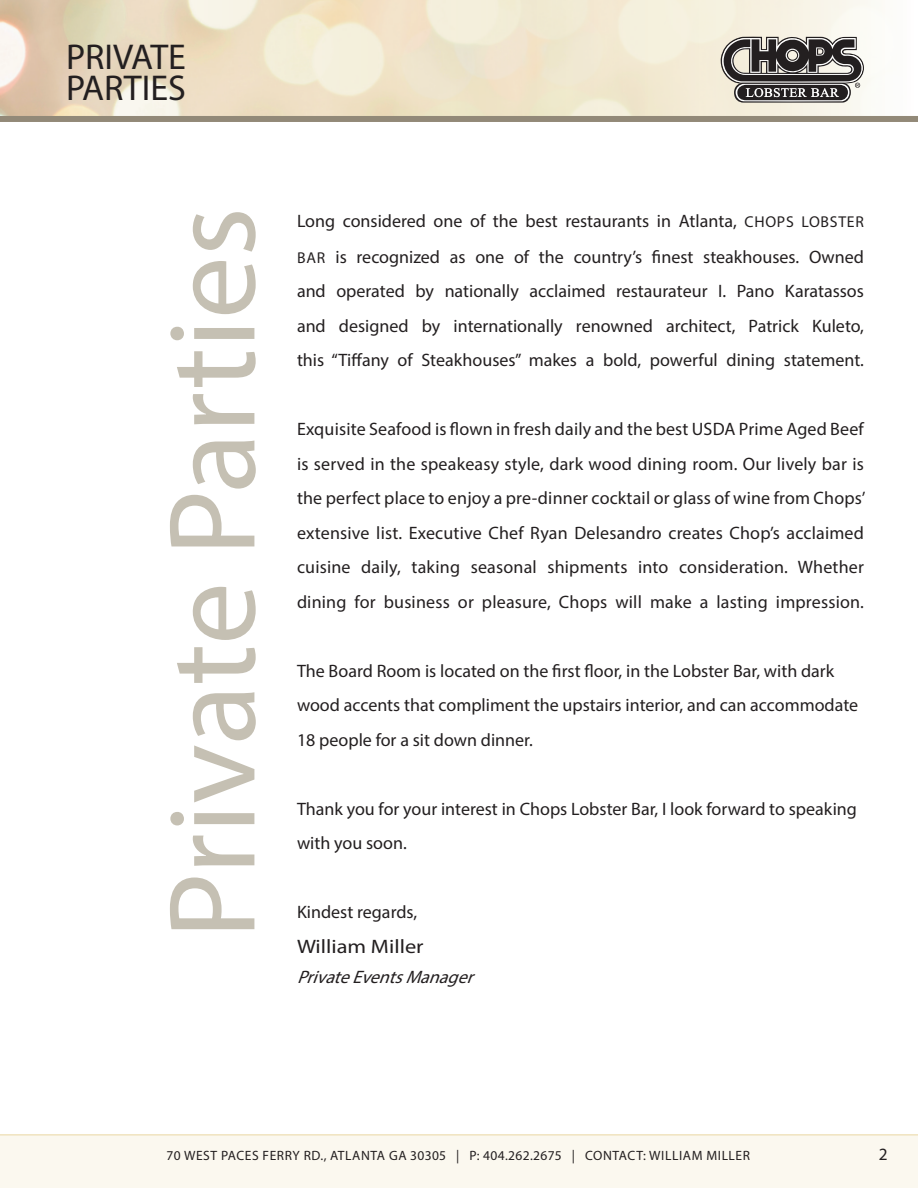
<style>
.page{position:relative;width:918px;height:1188px;background:#fff}
.page>*{position:absolute;margin:0;border:0;box-sizing:border-box;transform-origin:0 0}
.t1{font:124.5px "Myriad Pro";color:#c5c0b3}
.t2{font:36px/31.5px "Myriad Pro";color:#231f20}
.t3{font:19.5px "Myriad Pro";color:#231f20;scale:1.15 1}
.t4{font:18px/34.5px "Myriad Pro";color:#231f20;text-align:justify}
.t5{font:italic 18px "Myriad Pro";color:#231f20}
.t6{font:17.25px "Myriad Pro";color:#231f20}
.t7{font:13.5px "Myriad Pro";letter-spacing:.045em;color:#231f20}
.s1{font-size:15.75px}
</style>
<div class="page">
<svg style="left:1px;top:1px;width:884px;height:115px;background:#efe4cd"></svg>
<svg style="left:720px;top:37px;width:144px;height:66px;background:#767270"></svg>
<div style="left:0;top:1134px;width:918px;height:54px;background:#fbf8ef"></div>
<div style="left:0;top:116px;width:918px;height:6px;background:#928978"></div>
<h2 class="t2" style="left:66px;top:41px;width:122px">PRIVATE<br>PARTIES</h2>
<p class="t1" style="left:136px;top:939px;width:733px;rotate:-90deg">Private Parties</p>
<p class="t4" style="left:297px;top:203px;width:569px">Long considered one of the best restaurants in Atlanta, <span class="s1">CHOPS LOBSTER BAR</span> is recognized as one of the country’s finest steakhouses. Owned and operated by nationally acclaimed restaurateur I. Pano Karatassos and designed by internationally renowned architect, Patrick Kuleto, this “Tiffany of Steakhouses” makes a bold, powerful dining statement.</p>
<p class="t4" style="left:297px;top:411px;width:570px">Exquisite Seafood is flown in fresh daily and the best USDA Prime Aged Beef is served in the speakeasy style, dark wood dining room. Our lively bar is the perfect place to enjoy a pre-dinner cocktail or glass of wine from Chops’ extensive list. Executive Chef Ryan Delesandro creates Chop’s acclaimed cuisine daily, taking seasonal shipments into consideration. Whether dining for business or pleasure, Chops will make a lasting impression.</p>
<p class="t4" style="left:297px;top:653px;width:563px;text-align:left">The Board Room is located on the first floor, in the Lobster Bar, with dark wood accents that compliment the upstairs interior, and can accommodate<br>18 people for a sit down dinner.</p>
<p class="t4" style="left:297px;top:791px;width:561px">Thank you for your interest in Chops Lobster Bar, I look forward to speaking with you soon.</p>
<p class="t4" style="left:297px;top:894px;width:122px">Kindest regards,</p>
<p class="t3" style="left:297px;top:934px;width:112px">William Miller</p>
<p class="t5" style="left:297px;top:965px;width:185px">PrivateEventsManager</p>
<p class="t7" style="left:167px;top:1148px;width:585px">70 WEST PACES FERRY RD., ATLANTA GA 30305 | P: 404.262.2675 | CONTACT: WILLIAM MILLER</p>
<p class="t6" style="left:879px;top:1144px;width:10px">2</p>
</div>
